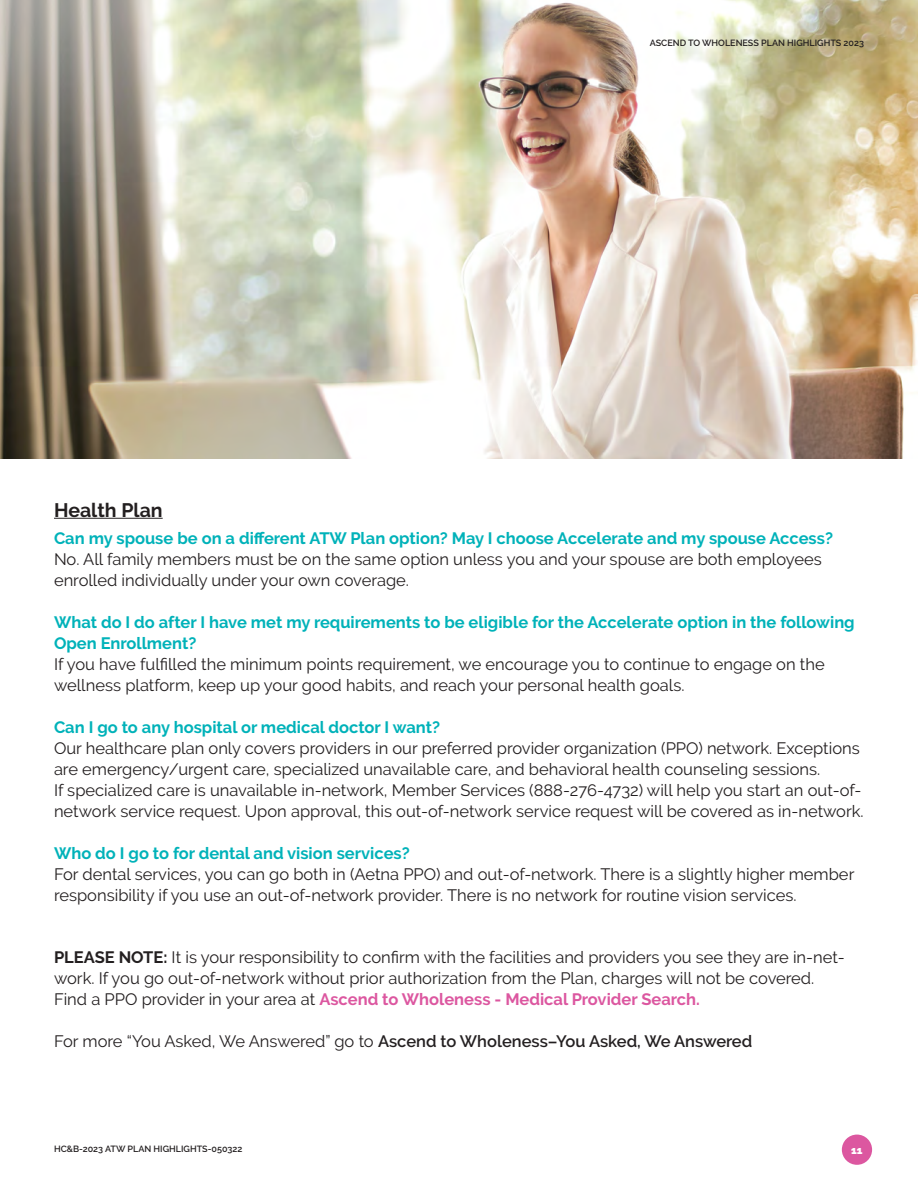
<style>
.page{position:relative;width:918px;height:1188px;background:#fff}
.page>*{position:absolute;margin:0;border:0;box-sizing:border-box;transform-origin:0 0}
.t1{font:700 19.5px "Raleway";color:#231f20}
.t2{font:16.5px/21px "Raleway";color:#231f20}
.t3{font:700 16.5px/21px "Raleway";color:#00b2b9}
.t4{font:600 16.5px "Raleway";color:#231f20}
.t5{font:700 12px "Raleway";color:#fff}
.t6{font:900 10.5px "Raleway";color:#fff}
.t7{font:600 9px "Raleway";color:#231f20}
.t8{font:700 9px "Raleway";color:#231f20}
.t9{font:700 7.5px "Raleway";color:#231f20}
.s1{font-weight:700}
.s2{font-weight:700;color:#dc57a0}
.s3{font-weight:400}
</style>
<div class="page">
<img style="left:0;top:0;width:918px;height:458px">
<hr style="left:54px;top:518px;width:109px;height:1px;background:#231f20">
<div style="left:842px;top:1135px;width:30px;height:30px;background:#dc57a0;border-radius:50%"></div>
<p class="t8" style="left:621px;top:37px;width:244px">TWO-FACTOR AUTHENTICATION - REGISTRATION GUIDE</p>
<p class="t7" style="left:650px;top:37px;width:216px">ASCEND TO WHOLENESS PLAN HIGHLIGHTS 2023</p>
<p class="t1" style="left:54px;top:499px;width:110px">Health Plan</p>
<p class="t3" style="left:54px;top:528px;width:781px">Can my spouse be on a different ATW Plan option? May I choose Accelerate and my spouse Access?</p>
<p class="t2" style="left:54px;top:548px;width:770px">No. All family members must be on the same option unless you and your spouse are both employees enrolled individually under your own coverage.</p>
<p class="t3" style="left:54px;top:612px;width:802px">What do I do after I have met my requirements to be eligible for the Accelerate option in the following<br>Open Enrollment?</p>
<p class="t2" style="left:54px;top:653px;width:772px">If you have fulfilled the minimum points requirement, we encourage you to continue to engage on the wellness platform, keep up your good habits, and reach your personal health goals.</p>
<p class="t3" style="left:54px;top:717px;width:388px">Can I go to any hospital or medical doctor I want?</p>
<p class="t2" style="left:54px;top:737px;width:811px">Our healthcare plan only covers providers in our preferred provider organization (PPO) network. Exceptions are emergency/urgent care, specialized unavailable care, and behavioral health counseling sessions.<br>If specialized care is unavailable in-network, Member Services (888-276-4732) will help you start an out-of&shy;network service request. Upon approval, this out-of-network service request will be covered as in-network.</p>
<p class="t3" style="left:54px;top:843px;width:357px">Who do I go to for dental and vision services?</p>
<p class="t2" style="left:54px;top:863px;width:802px">For dental services, you can go both in (Aetna PPO) and out-of-network. There is a slightly higher member responsibility if you use an out-of-network provider. There is no network for routine vision services.</p>
<p class="t2" style="left:54px;top:946px;width:792px"><span class="s1">PLEASE NOTE:</span> It is your responsibility to confirm with the facilities and providers you see they are in-net&shy;work. If you go out-of-network without prior authorization from the Plan, charges will not be covered.<br>Find a PPO provider in your area at <span class="s2">Ascend to Wholeness - Medical Provider Search.</span></p>
<p class="t4" style="left:54px;top:1031px;width:700px"><span class="s3">For more “You Asked, We Answered” go to</span> Ascend to Wholeness–You Asked, We Answered</p>
<p class="t7" style="left:54px;top:1144px;width:190px">HC&amp;B-2023 ATW PLAN HIGHLIGHTS-050322</p>
<p class="t6" style="left:851px;top:1144px;width:13px">11</p>
<p class="t9" style="left:54px;top:1145px;width:253px">211014_ATW_TWO-FACTOR_AUTHENTICATION_REGISTRATION_GUIDE</p>
<p class="t5" style="left:852px;top:1143px;width:13px">11</p>
</div>
